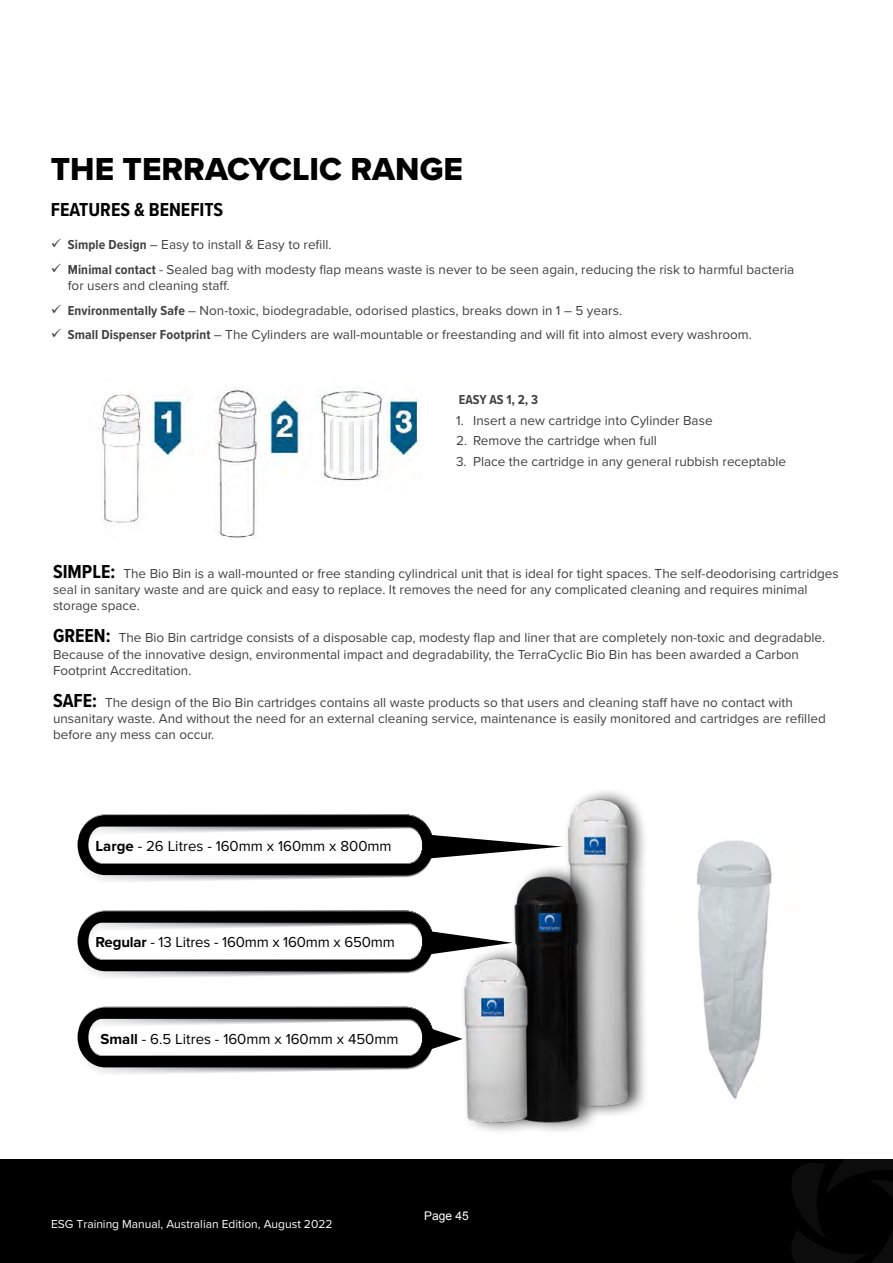
<style>
.page{position:relative;width:893px;height:1263px;background:#fff}
.page>*{position:absolute;margin:0;border:0;box-sizing:border-box;transform-origin:0 0}
.t1{font:33px "Proxima Nova Extrabld";color:#000}
.t2{font:700 19.5px "Proxima Nova Cond";color:#000}
.t3{font:15px "Proxima Nova";color:#000}
.t4{font:13.5px/16.2px "Proxima Nova";color:#414042}
.t5{font:700 13.5px "Proxima Nova Cond";letter-spacing:-.005em;color:#414042}
.t6{font:12px "Proxima Nova";color:#fff}
.t7{font:12px "Arial";color:#fff}
.s1{font-family:"Proxima Nova Cond";font-weight:700}
.s2{font-family:"Proxima Nova Cond";font-weight:700;font-size:19.5px;color:#000}
.s3{font-weight:700}
</style>
<div class="page">
<div style="left:0;top:1159px;width:893px;height:104px;background:#000"></div>
<svg style="left:792px;top:1159px;width:101px;height:104px"></svg>
<img style="left:101px;top:389px;width:320px;height:149px">
<img style="left:696px;top:840px;width:77px;height:260px">
<div style="left:563px;top:787px;width:86px;height:331px;background:#000;opacity:.75"></div>
<img style="left:581px;top:789px;width:51px;height:325px">
<div style="left:510px;top:863px;width:90px;height:271px;background:#000;opacity:.75"></div>
<img style="left:531px;top:789px;width:50px;height:341px">
<div style="left:459px;top:945px;width:90px;height:190px;background:#000;opacity:.75"></div>
<img style="left:461px;top:883px;width:70px;height:247px">
<svg style="left:78px;top:1007px;width:385px;height:68px"></svg>
<svg style="left:78px;top:911px;width:435px;height:68px"></svg>
<svg style="left:78px;top:814px;width:485px;height:69px"></svg>
<h1 class="t1" style="left:51px;top:149px;width:414px">THE TERRACYCLIC RANGE</h1>
<h2 class="t2" style="left:51px;top:198px;width:174px">FEATURES &amp; BENEFITS</h2>
<p class="t4" style="left:51px;top:237px;width:282px">✓ <span class="s1">Simple Design</span> – Easy to install &amp; Easy to refill.</p>
<p class="t4" style="left:68px;top:261px;width:728px;text-indent:-17px">✓ <span class="s1">Minimal contact</span> - Sealed bag with modesty flap means waste is never to be seen again, reducing the risk to harmful bacteria for users and cleaning staff.</p>
<p class="t4" style="left:51px;top:302px;width:573px">✓ <span class="s1">Environmentally Safe</span> – Non-toxic, biodegradable, odorised plastics, breaks down in 1 – 5 years.</p>
<p class="t4" style="left:51px;top:327px;width:703px">✓ <span class="s1">Small Dispenser Footprint</span> – The Cylinders are wall-mountable or freestanding and will fit into almost every washroom.</p>
<p class="t5" style="left:459px;top:392px;width:81px">EASY AS 1, 2, 3</p>
<p class="t4" style="left:456px;top:413px;width:258px">1. Insert a new cartridge into Cylinder Base</p>
<p class="t4" style="left:456px;top:433px;width:202px">2. Remove the cartridge when full</p>
<p class="t4" style="left:456px;top:453px;width:331px">3. Place the cartridge in any general rubbish receptable</p>
<p class="t4" style="left:53px;top:566px;width:787px"><span class="s2">SIMPLE:</span> The Bio Bin is a wall-mounted or free standing cylindrical unit that is ideal for tight spaces. The self-deodorising cartridges seal in sanitary waste and are quick and easy to replace. It removes the need for any complicated cleaning and requires minimal storage space.</p>
<p class="t4" style="left:53px;top:630px;width:774px"><span class="s2">GREEN:</span> The Bio Bin cartridge consists of a disposable cap, modesty flap and liner that are completely non-toxic and degradable.<br>Because of the innovative design, environmental impact and degradability, the TerraCyclic Bio Bin has been awarded a Carbon<br>Footprint Accreditation.</p>
<p class="t4" style="left:53px;top:694px;width:774px"><span class="s2">SAFE:</span> The design of the Bio Bin cartridges contains all waste products so that users and cleaning staff have no contact with unsanitary waste. And without the need for an external cleaning service, maintenance is easily monitored and cartridges are refilled before any mess can occur.</p>
<p class="t3" style="left:96px;top:837px;width:298px"><span class="s3">Large</span> - 26 Litres - 160mm x 160mm x 800mm</p>
<p class="t3" style="left:96px;top:933px;width:301px"><span class="s3">Regular</span> - 13 Litres - 160mm x 160mm x 650mm</p>
<p class="t3" style="left:101px;top:1029px;width:300px"><span class="s3">Small</span> - 6.5 Litres - 160mm x 160mm x 450mm</p>
<p class="t6" style="left:51px;top:1217px;width:283px">ESG Training Manual, Australian Edition, August 2022</p>
<p class="t7" style="left:424px;top:1207px;width:46px">Page 45</p>
</div>
